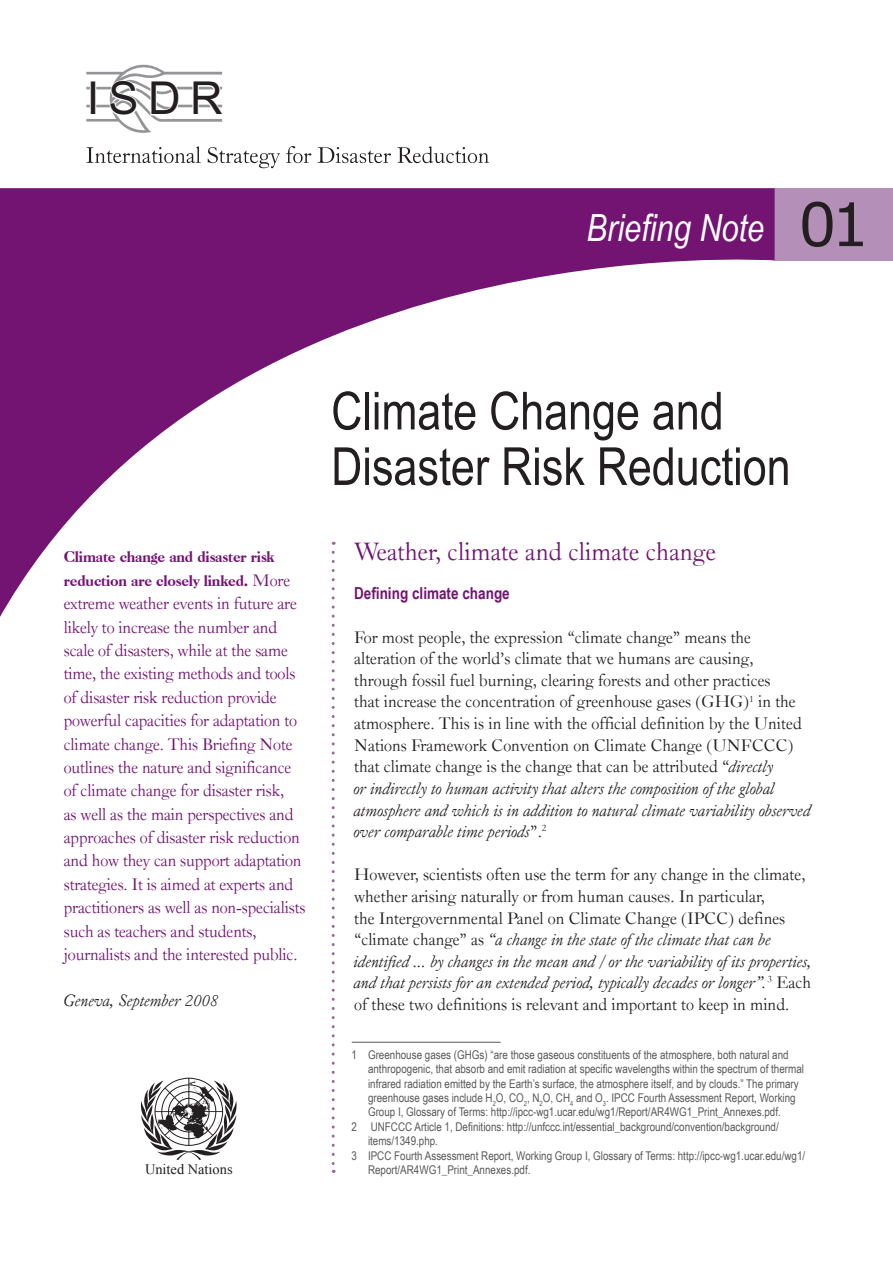
<style>
.page{position:relative;width:893px;height:1263px;background:#fff}
.page>*{position:absolute;margin:0;border:0;box-sizing:border-box;transform-origin:0 0}
.Text_-_Caslon_11pts{font:60px "Verdana";color:#231f20}
.Text_-_Caslon_11pts-2{font:52.5px "Arial Narrow";color:#231f20}
.t1{font:45.45px "Arial";color:#231f20}
.Text_-_Caslon_11pts-3{font:italic 37.5px "Arial Narrow";color:#fff}
.Text_-_Caslon_11pts-4{font:27px "Caslon Old Face BT";color:#731372}
.Text_-_Caslon_11pts-5{font:18px/21.6px "Caslon Old Face BT";color:#231f20}
.Text_-_Caslon_11pts-6{font:18px/23.4px "Caslon Old Face BT";letter-spacing:-.01em;color:#731372}
.Text_-_Caslon_11pts-7{font:italic 18px "Caslon Old Face BT";color:#231f20}
.Text_-_Caslon_11pts-8{font:700 16.5px "Arial Narrow";color:#731372}
.Text_-_Caslon_11pts-9{font:800 15px/23.4px "Caslon Old Face BT";letter-spacing:-.01em;color:#731372}
.t2{font:14.4px "Times New Roman";color:#231f20}
.Footonte{font:12px/14.4px "Arial Narrow";color:#57585a}
.s1{font-weight:400;font-size:18px}
.s2{font-style:italic}
</style>
<div class="page">
<svg style="left:86px;top:64px;width:136px;height:69px"></svg>
<svg style="left:86px;top:146px;width:403px;height:22px"></svg>
<div style="left:775px;top:188px;width:118px;height:72px;background:#b490b8"></div>
<svg style="left:0;top:188px;width:775px;height:447px"></svg>
<svg style="left:332px;top:552px;width:3px;height:621px"></svg>
<svg style="left:141px;top:1078px;width:96px;height:82px"></svg>
<hr style="left:352px;top:1042px;width:149px;height:1px;background:#57585a">
<p class="t1" style="left:87px;top:69px;width:137px">ISDR</p>
<p class="Text_-_Caslon_11pts-3" style="left:587px;top:201px;width:179px">Briefing Note</p>
<p class="Text_-_Caslon_11pts" style="left:798px;top:186px;width:72px">01</p>
<p class="Text_-_Caslon_11pts-9" style="left:64px;top:545px;width:228px">Climate change and disaster risk reduction are closely linked. <span class="s1">More</span></p>
<p class="Text_-_Caslon_11pts-6" style="left:64px;top:591px;width:243px">extreme weather events in future are likely to increase the number and scale of disasters, while at the same time, the existing methods and tools of disaster risk reduction provide powerful capacities for adaptation to climate change. This Briefing Note outlines the nature and significance of climate change for disaster risk,<br>as well as the main perspectives and approaches of disaster risk reduction and how they can support adaptation strategies. It is aimed at experts and practitioners as well as non-specialists such as teachers and students, journalists and the interested public.</p>
<p class="Text_-_Caslon_11pts-7" style="left:64px;top:990px;width:156px">Geneva, September 2008</p>
<p class="t2" style="left:145px;top:1160px;width:89px">United Nations</p>
<p class="Text_-_Caslon_11pts-2" style="left:331px;top:372px;width:394px">Climate Change and</p>
<p class="Text_-_Caslon_11pts-2" style="left:331px;top:428px;width:461px">Disaster Risk Reduction</p>
<p class="Text_-_Caslon_11pts-4" style="left:354px;top:535px;width:363px">Weather, climate and climate change</p>
<p class="Text_-_Caslon_11pts-8" style="left:354px;top:581px;width:157px">Defining climate change</p>
<p class="Text_-_Caslon_11pts-5" style="left:354px;top:626px;width:459px">For most people, the expression “climate change” means the alteration of the world’s climate that we humans are causing, through fossil fuel burning, clearing forests and other practices<br>that increase the concentration of greenhouse gases (GHG)<sup>1</sup> in the atmosphere. This is in line with the official definition by the United Nations Framework Convention on Climate Change (UNFCCC) that climate change is the change that can be attributed “<span class="s2">directly<br>or indirectly to human activity that alters the composition of the global atmosphere and which is in addition to natural climate variability observed over comparable time periods</span>”.<sup>2</sup></p>
<p class="Text_-_Caslon_11pts-5" style="left:354px;top:863px;width:460px">However, scientists often use the term for any change in the climate, whether arising naturally or from human causes. In particular,<br>the Intergovernmental Panel on Climate Change (IPCC) defines “climate change” as <span class="s2">“a change in the state of the climate that can be identified ... by changes in the mean and / or the variability of its properties, and that persists for an extended period, typically decades or longer”.</span><sup>3</sup> Each of these two definitions is relevant and important to keep in mind.</p>
<p class="Footonte" style="left:368px;top:1047px;width:437px;text-indent:-16px">1 Greenhouse gases (GHGs) “are those gaseous constituents of the atmosphere, both natural and anthropogenic, that absorb and emit radiation at specific wavelengths within the spectrum of thermal infrared radiation emitted by the Earth’s surface, the atmosphere itself, and by clouds.” The primary greenhouse gases include H<sub>2</sub>O, CO<sub>2</sub>, N<sub>2</sub>O, CH<sub>4</sub> and O<sub>3</sub>. IPCC Fourth Assessment Report, Working Group I, Glossary of Terms: http://ipcc-wg1.ucar.edu/wg1/Report/AR4WG1_Print_Annexes.pdf.</p>
<p class="Footonte" style="left:368px;top:1119px;width:412px;text-indent:-16px">2 UNFCCC Article 1, Definitions: http://unfccc.int/essential_background/convention/background/ items/1349.php.</p>
<p class="Footonte" style="left:368px;top:1148px;width:439px;text-indent:-16px">3 IPCC Fourth Assessment Report, Working Group I, Glossary of Terms: http://ipcc-wg1.ucar.edu/wg1/<br>Report/AR4WG1_Print_Annexes.pdf.</p>
</div>
